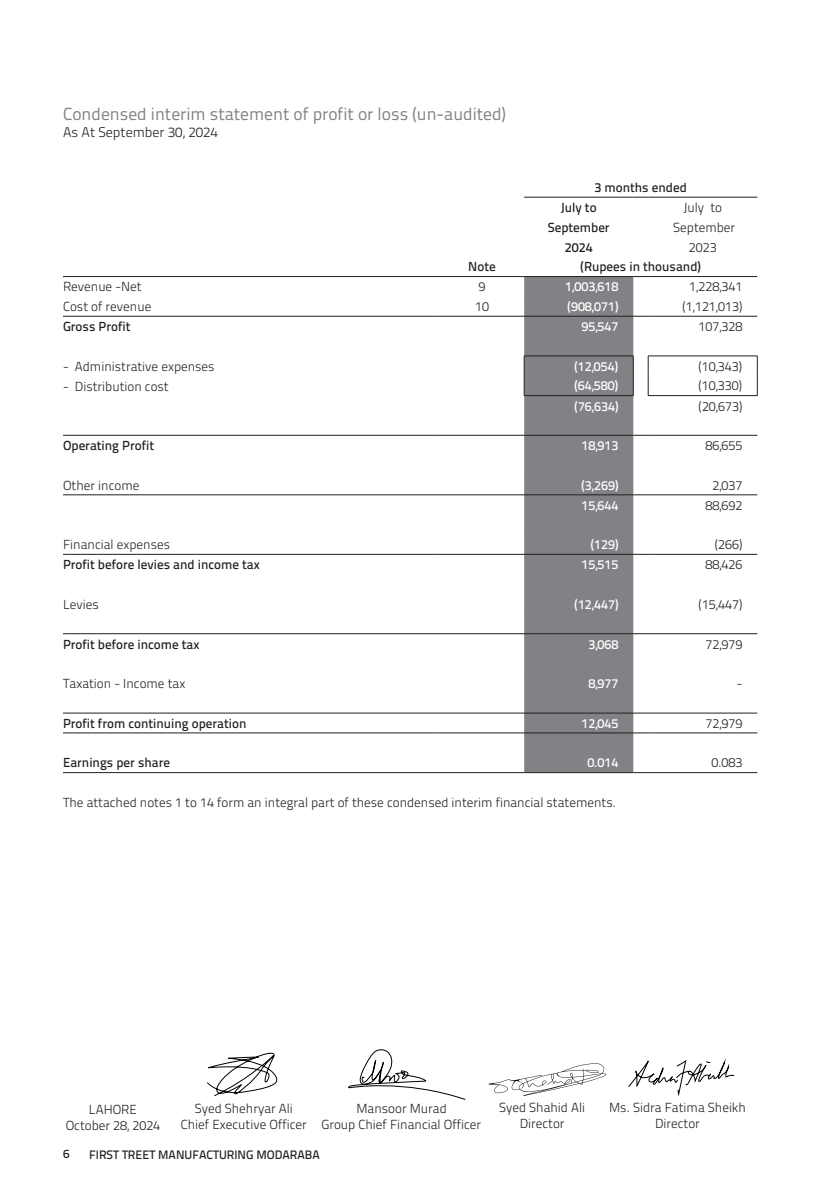
<style>
.page{position:relative;width:819px;height:1197px;background:#fff}
.page>*{position:absolute;margin:0;border:0;box-sizing:border-box;transform-origin:0 0}
.t1{font:17.5px "Titillium Text 25 L 400 wt";color:#808285}
.t2{font:14px "Titillium Text 25 L 250 wt";color:#231f20}
.t3{font:13.12px/15.8px "Titillium Text 25 L 250 wt";color:#231f20;text-align:center}
.t4{font:13.12px/20.1px "Titillium Text 25 L 600 wt";color:#231f20}
.t5{font:13.12px "Titillium Text 25 L 600 wt";color:#fff}
.t6{font:12.25px "Titillium Text 25 L 600 wt";color:#231f20}
</style>
<div class="page">
<div style="left:524px;top:277px;width:109px;height:495px;background:#808285"></div>
<hr style="left:63px;top:276px;width:377px;height:1px;background:#231f20">
<hr style="left:440px;top:276px;width:84px;height:1px;background:#231f20">
<hr style="left:524px;top:276px;width:109px;height:1px;background:#231f20">
<svg style="left:633px;top:276px;width:15px;height:1px"></svg>
<hr style="left:648px;top:276px;width:109px;height:1px;background:#231f20">
<hr style="left:63px;top:316px;width:377px;height:1px;background:#231f20">
<hr style="left:440px;top:316px;width:84px;height:1px;background:#231f20">
<hr style="left:524px;top:316px;width:109px;height:1px;background:#231f20">
<svg style="left:633px;top:316px;width:15px;height:1px"></svg>
<hr style="left:648px;top:316px;width:109px;height:1px;background:#231f20">
<hr style="left:524px;top:356px;width:110px;height:1px;background:#231f20">
<svg style="left:524px;top:356px;width:1px;height:39px"></svg>
<svg style="left:633px;top:356px;width:1px;height:39px"></svg>
<hr style="left:524px;top:395px;width:110px;height:1px;background:#231f20">
<hr style="left:648px;top:356px;width:110px;height:1px;background:#231f20">
<svg style="left:648px;top:356px;width:1px;height:39px"></svg>
<svg style="left:757px;top:356px;width:1px;height:39px"></svg>
<hr style="left:648px;top:395px;width:110px;height:1px;background:#231f20">
<hr style="left:63px;top:435px;width:377px;height:1px;background:#231f20">
<hr style="left:440px;top:435px;width:84px;height:1px;background:#231f20">
<hr style="left:524px;top:435px;width:109px;height:1px;background:#231f20">
<svg style="left:633px;top:435px;width:15px;height:1px"></svg>
<hr style="left:648px;top:435px;width:109px;height:1px;background:#231f20">
<hr style="left:63px;top:495px;width:377px;height:1px;background:#231f20">
<hr style="left:440px;top:495px;width:84px;height:1px;background:#231f20">
<hr style="left:524px;top:495px;width:109px;height:1px;background:#231f20">
<svg style="left:633px;top:495px;width:15px;height:1px"></svg>
<hr style="left:648px;top:495px;width:109px;height:1px;background:#231f20">
<hr style="left:63px;top:554px;width:377px;height:1px;background:#231f20">
<hr style="left:440px;top:554px;width:84px;height:1px;background:#231f20">
<hr style="left:524px;top:554px;width:109px;height:1px;background:#231f20">
<svg style="left:633px;top:554px;width:15px;height:1px"></svg>
<hr style="left:648px;top:554px;width:109px;height:1px;background:#231f20">
<hr style="left:63px;top:633px;width:377px;height:1px;background:#231f20">
<hr style="left:440px;top:633px;width:84px;height:1px;background:#231f20">
<hr style="left:524px;top:633px;width:109px;height:1px;background:#231f20">
<svg style="left:633px;top:633px;width:15px;height:1px"></svg>
<hr style="left:648px;top:633px;width:109px;height:1px;background:#231f20">
<hr style="left:63px;top:713px;width:377px;height:1px;background:#231f20">
<hr style="left:440px;top:713px;width:84px;height:1px;background:#231f20">
<hr style="left:524px;top:713px;width:109px;height:1px;background:#231f20">
<svg style="left:633px;top:713px;width:15px;height:1px"></svg>
<hr style="left:648px;top:713px;width:109px;height:1px;background:#231f20">
<hr style="left:63px;top:732px;width:377px;height:1px;background:#231f20">
<hr style="left:440px;top:732px;width:84px;height:1px;background:#231f20">
<hr style="left:524px;top:732px;width:109px;height:1px;background:#231f20">
<svg style="left:633px;top:732px;width:15px;height:1px"></svg>
<hr style="left:648px;top:732px;width:109px;height:1px;background:#231f20">
<hr style="left:63px;top:772px;width:377px;height:1px;background:#231f20">
<hr style="left:440px;top:772px;width:84px;height:1px;background:#231f20">
<hr style="left:524px;top:772px;width:109px;height:1px;background:#231f20">
<svg style="left:633px;top:772px;width:15px;height:1px"></svg>
<hr style="left:648px;top:772px;width:109px;height:1px;background:#231f20">
<hr style="left:524px;top:197px;width:109px;height:1px;background:#231f20">
<svg style="left:633px;top:197px;width:15px;height:1px"></svg>
<hr style="left:648px;top:197px;width:109px;height:1px;background:#231f20">
<svg style="left:489px;top:1063px;width:117px;height:33px"></svg>
<svg style="left:628px;top:1058px;width:107px;height:38px"></svg>
<svg style="left:207px;top:1052px;width:71px;height:44px"></svg>
<svg style="left:348px;top:1049px;width:118px;height:51px"></svg>
<h1 class="t1" style="left:63px;top:101px;width:445px">Condensed interim statement of profit or loss (un-audited)</h1>
<p class="t2" style="left:63px;top:122px;width:157px">As At September 30, 2024</p>
<p class="t4" style="left:561px;top:177px;width:128px;text-indent:34px">3 months ended<br>July to</p>
<p class="t3" style="left:683px;top:199px;width:40px">July to</p>
<p class="t4" style="left:548px;top:216px;width:63px">September</p>
<p class="t3" style="left:673px;top:219px;width:64px">September</p>
<p class="t4" style="left:565px;top:236px;width:29px">2024</p>
<p class="t3" style="left:689px;top:239px;width:29px">2023</p>
<p class="t4" style="left:468px;top:256px;width:29px">Note</p>
<p class="t4" style="left:581px;top:256px;width:122px">(Rupees in thousand)</p>
<p class="t3" style="left:63px;top:278px;width:80px">Revenue -Net</p>
<p class="t3" style="left:479px;top:278px;width:8px">9</p>
<p class="t5" style="left:565px;top:277px;width:55px">1,003,618</p>
<p class="t3" style="left:689px;top:278px;width:55px">1,228,341</p>
<p class="t3" style="left:63px;top:298px;width:90px">Cost of revenue</p>
<p class="t3" style="left:475px;top:298px;width:15px">10</p>
<p class="t5" style="left:568px;top:297px;width:52px">(908,071)</p>
<p class="t3" style="left:682px;top:298px;width:61px">(1,121,013)</p>
<p class="t4" style="left:63px;top:316px;width:69px">Gross Profit</p>
<p class="t5" style="left:581px;top:317px;width:39px">95,547</p>
<p class="t3" style="left:698px;top:318px;width:45px">107,328</p>
<p class="t3" style="left:63px;top:358px;width:153px">- Administrative expenses</p>
<p class="t5" style="left:574px;top:356px;width:45px">(12,054)</p>
<p class="t3" style="left:698px;top:358px;width:45px">(10,343)</p>
<p class="t3" style="left:63px;top:377px;width:107px">- Distribution cost</p>
<p class="t5" style="left:574px;top:376px;width:45px">(64,580)</p>
<p class="t3" style="left:698px;top:377px;width:45px">(10,330)</p>
<p class="t5" style="left:575px;top:396px;width:45px">(76,634)</p>
<p class="t3" style="left:699px;top:397px;width:45px">(20,673)</p>
<p class="t4" style="left:63px;top:435px;width:93px">Operating Profit</p>
<p class="t5" style="left:581px;top:436px;width:39px">18,913</p>
<p class="t3" style="left:705px;top:437px;width:39px">86,655</p>
<p class="t3" style="left:63px;top:477px;width:78px">Other income</p>
<p class="t5" style="left:582px;top:475px;width:38px">(3,269)</p>
<p class="t3" style="left:712px;top:477px;width:32px">2,037</p>
<p class="t5" style="left:581px;top:495px;width:39px">15,644</p>
<p class="t3" style="left:705px;top:497px;width:39px">88,692</p>
<p class="t3" style="left:63px;top:536px;width:109px">Financial expenses</p>
<p class="t5" style="left:591px;top:535px;width:29px">(129)</p>
<p class="t3" style="left:715px;top:536px;width:29px">(266)</p>
<p class="t4" style="left:63px;top:554px;width:198px">Profit before levies and income tax</p>
<p class="t5" style="left:581px;top:555px;width:39px">15,515</p>
<p class="t3" style="left:705px;top:556px;width:39px">88,426</p>
<p class="t3" style="left:63px;top:596px;width:37px">Levies</p>
<p class="t5" style="left:575px;top:594px;width:45px">(12,447)</p>
<p class="t3" style="left:699px;top:596px;width:45px">(15,447)</p>
<p class="t4" style="left:63px;top:633px;width:138px">Profit before income tax</p>
<p class="t5" style="left:588px;top:634px;width:32px">3,068</p>
<p class="t3" style="left:705px;top:635px;width:39px">72,979</p>
<p class="t3" style="left:63px;top:675px;width:124px">Taxation - Income tax</p>
<p class="t5" style="left:588px;top:674px;width:32px">8,977</p>
<p class="t3" style="left:737px;top:675px;width:7px">-</p>
<p class="t4" style="left:63px;top:712px;width:185px">Profit from continuing operation</p>
<p class="t5" style="left:581px;top:713px;width:39px">12,045</p>
<p class="t3" style="left:705px;top:715px;width:39px">72,979</p>
<p class="t4" style="left:63px;top:752px;width:109px">Earnings per share</p>
<p class="t5" style="left:587px;top:753px;width:33px">0.014</p>
<p class="t3" style="left:711px;top:754px;width:33px">0.083</p>
<p class="t3" style="left:63px;top:794px;width:554px">The attached notes 1 to 14 form an integral part of these condensed interim financial statements.</p>
<p class="t3" style="left:499px;top:1099px;width:88px">Syed Shahid Ali<br>Director</p>
<p class="t3" style="left:66px;top:1101px;width:96px">LAHORE<br>October 28, 2024</p>
<p class="t3" style="left:609px;top:1099px;width:138px">Ms. Sidra Fatima Sheikh<br>Director</p>
<p class="t3" style="left:181px;top:1100px;width:127px">Syed Shehryar Ali<br>Chief Executive Officer</p>
<p class="t3" style="left:321px;top:1100px;width:161px">Mansoor Murad<br>Group Chief Financial Officer</p>
<p class="t6" style="left:63px;top:1145px;width:8px">6</p>
<p class="t6" style="left:89px;top:1145px;width:232px">FIRST TREET MANUFACTURING MODARABA</p>
</div>
